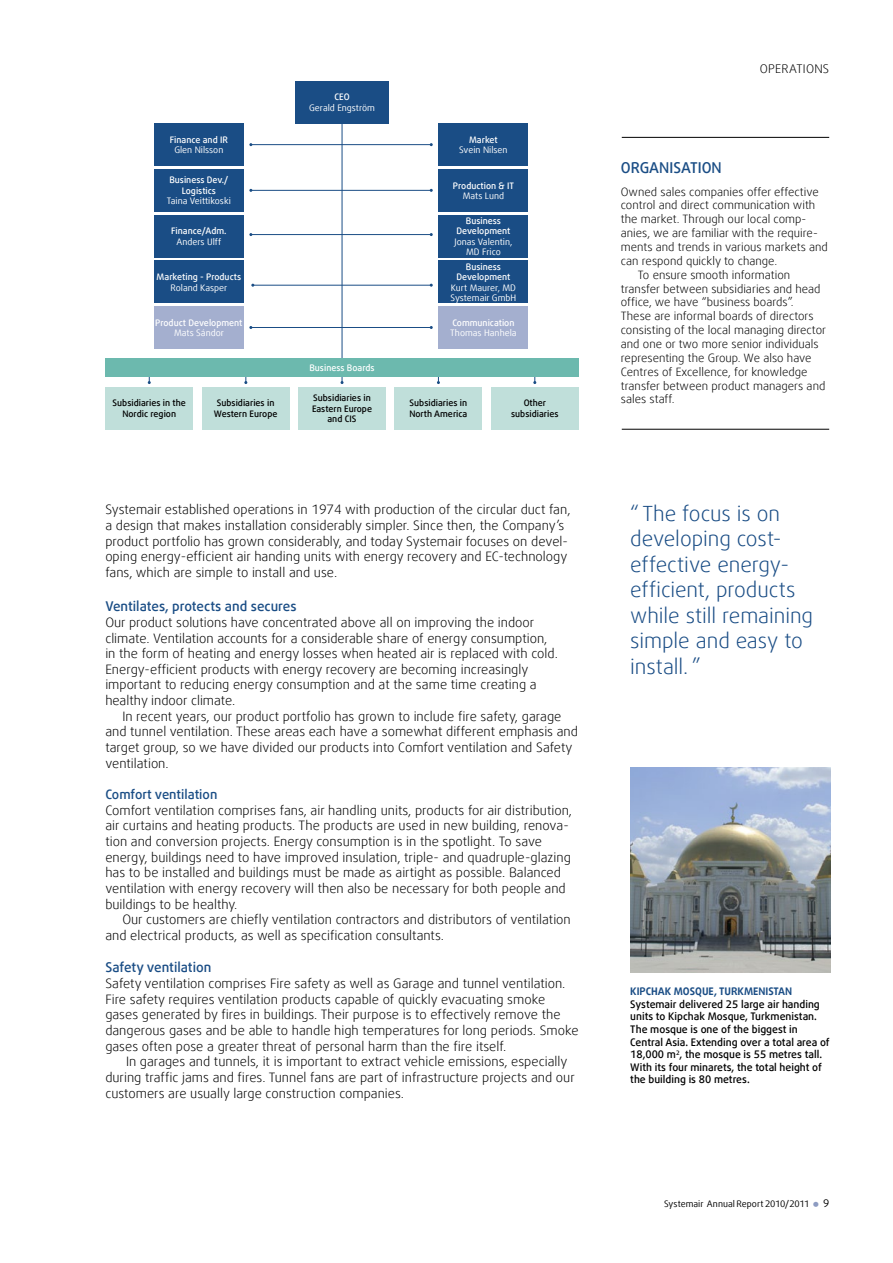
<style>
.page{position:relative;width:893px;height:1263px;background:#fff}
.page>*{position:absolute;margin:0;border:0;box-sizing:border-box;transform-origin:0 0}
.t1{font:300 21px/25.5px "Daxline Offc Pro";letter-spacing:-.005em;color:#1a4d85}
.t2{font:500 15px "Daxline Offc Pro";color:#1a4d85}
.t3{font:500 13.5px "Daxline Offc Pro";color:#1a4d85}
.t4{font:300 13.05px/15.6px "Daxline Offc Pro";color:#000}
.t5{font:500 13.05px "Daxline Offc Pro";color:#1a4d85}
.t6{font:300 12px "Daxline Offc Pro";color:#000}
.t7{font:300 11.55px "Daxline Offc Pro";color:#000}
.t8{font:500 10.5px/12.6px "Daxline Offc Pro";color:#000}
.t9{font:700 10.5px "Daxline Offc Pro";color:#1a4d85}
.t10{font:10.5px "Daxline Offc Pro";color:#000}
.t11{font:500 9px/10.5px "Daxline Offc Pro";color:#fff;text-align:center}
.t12{font:9px/10.5px "Daxline Offc Pro";color:#fff;text-align:center}
.t13{font:500 9px/10.5px "Daxline Offc Pro";color:#000;text-align:center}
.t14{font:9px "Daxline Offc Pro";letter-spacing:-.005em;color:#000}
</style>
<div class="page">
<img style="left:630px;top:767px;width:200px;height:206px">
<hr style="left:342px;top:123px;width:1px;height:260px;background:#1a4d85">
<svg style="left:148px;top:376px;width:3px;height:8px"></svg>
<svg style="left:244px;top:376px;width:3px;height:8px"></svg>
<svg style="left:437px;top:376px;width:3px;height:8px"></svg>
<svg style="left:533px;top:376px;width:3px;height:8px"></svg>
<div style="left:105px;top:387px;width:88px;height:42px;background:#c0dfda"></div>
<div style="left:105px;top:358px;width:474px;height:18px;background:#6cb9ae"></div>
<div style="left:202px;top:387px;width:88px;height:42px;background:#c0dfda"></div>
<div style="left:298px;top:387px;width:88px;height:42px;background:#c0dfda"></div>
<div style="left:394px;top:387px;width:88px;height:42px;background:#c0dfda"></div>
<div style="left:491px;top:387px;width:88px;height:42px;background:#c0dfda"></div>
<div style="left:439px;top:123px;width:89px;height:43px;background:#1a4d85"></div>
<div style="left:154px;top:123px;width:90px;height:43px;background:#1a4d85"></div>
<div style="left:295px;top:81px;width:94px;height:42px;background:#1a4d85"></div>
<div style="left:439px;top:169px;width:89px;height:43px;background:#1a4d85"></div>
<div style="left:154px;top:169px;width:90px;height:43px;background:#1a4d85"></div>
<div style="left:439px;top:215px;width:89px;height:42px;background:#1a4d85"></div>
<div style="left:154px;top:215px;width:90px;height:42px;background:#1a4d85"></div>
<div style="left:439px;top:260px;width:89px;height:43px;background:#1a4d85"></div>
<div style="left:154px;top:260px;width:90px;height:43px;background:#1a4d85"></div>
<div style="left:439px;top:306px;width:89px;height:43px;background:#a4afcf"></div>
<div style="left:154px;top:306px;width:90px;height:43px;background:#a4afcf"></div>
<hr style="left:251px;top:144px;width:180px;height:1px;background:#1a4d85">
<hr style="left:251px;top:190px;width:180px;height:1px;background:#1a4d85">
<hr style="left:251px;top:234px;width:180px;height:1px;background:#1a4d85">
<hr style="left:342px;top:285px;width:89px;height:1px;background:#1a4d85">
<hr style="left:253px;top:285px;width:89px;height:1px;background:#1a4d85">
<hr style="left:251px;top:327px;width:180px;height:1px;background:#1a4d85">
<hr style="left:622px;top:137px;width:207px;height:1px;background:#000">
<hr style="left:622px;top:429px;width:207px;height:1px;background:#000">
<p class="t11" style="left:170px;top:134px;width:60px">Finance and IR</p>
<p class="t12" style="left:174px;top:145px;width:51px">Glen Nilsson</p>
<p class="t11" style="left:169px;top:175px;width:60px">Business Dev./<br>Logistics</p>
<p class="t12" style="left:167px;top:196px;width:65px">Taina Veittikoski</p>
<p class="t11" style="left:171px;top:226px;width:57px">Finance/Adm.</p>
<p class="t12" style="left:177px;top:236px;width:46px">Anders U lff</p>
<p class="t11" style="left:157px;top:272px;width:86px">Marketing - Products</p>
<p class="t12" style="left:171px;top:282px;width:58px">Roland Kasper</p>
<p class="t11" style="left:155px;top:317px;width:89px">Product Development</p>
<p class="t12" style="left:174px;top:328px;width:51px">Mats Sándor</p>
<p class="t11" style="left:334px;top:92px;width:17px">CEO</p>
<p class="t12" style="left:309px;top:102px;width:67px">Gerald Engström</p>
<p class="t11" style="left:309px;top:362px;width:67px">Business Boards</p>
<p class="t11" style="left:469px;top:134px;width:30px">Market</p>
<p class="t12" style="left:459px;top:145px;width:50px">Svein Nilsen</p>
<p class="t11" style="left:453px;top:180px;width:63px">Production &amp; IT</p>
<p class="t12" style="left:463px;top:191px;width:43px">Mats Lund</p>
<p class="t11" style="left:456px;top:215px;width:56px">Business<br>Development</p>
<p class="t12" style="left:454px;top:236px;width:59px">Jonas Valentin,<br>MD Frico</p>
<p class="t11" style="left:456px;top:261px;width:56px">Business<br>Development</p>
<p class="t12" style="left:451px;top:282px;width:67px;text-align:left">Kurt Maurer, MD<br>Systemair GmbH</p>
<p class="t11" style="left:452px;top:317px;width:64px">Communication</p>
<p class="t12" style="left:450px;top:328px;width:68px">Thomas Hanhela</p>
<p class="t13" style="left:113px;top:398px;width:75px">Subsidiaries in the<br>Nordic region</p>
<p class="t13" style="left:214px;top:398px;width:65px">Subsidiaries in<br>Western Europe</p>
<p class="t13" style="left:312px;top:393px;width:62px">Subsidiaries in<br>Eastern Europe and CIS</p>
<p class="t13" style="left:409px;top:398px;width:60px;text-align:left">Subsidiaries in<br>North America</p>
<p class="t13" style="left:511px;top:398px;width:49px">Other subsidiaries</p>
<p class="t4" style="left:105px;top:502px;width:467px">Systemair established operations in 1974 with production of the circular duct fan, a design that makes installation considerably simpler. Since then, the Company’s product portfolio has grown considerably, and today Systemair focuses on devel&shy;oping energy-efficient air handing units with energy recovery and EC-technology fans, which are simple to install and use.</p>
<p class="t3" style="left:105px;top:597px;width:193px">Ventilates, protects and secures</p>
<p class="t4" style="left:105px;top:614px;width:454px">Our product solutions have concentrated above all on improving the indoor climate. Ventilation accounts for a considerable share of energy consumption, in the form of heating and energy losses when heated air is replaced with cold.<br>Energy--efficient products with energy recovery are becoming increasingly important to reducing energy consumption and at the same time creating a healthy indoor climate.</p>
<p class="t4" style="left:105px;top:708px;width:474px;text-indent:17px">In recent years, our product portfolio has grown to include fire safety, garage and tunnel ventilation. These areas each have a somewhat different emphasis and target group, so we have divided our products into Comfort ventilation and Safety ventilation.</p>
<p class="t5" style="left:105px;top:786px;width:114px">Comfort ventilation</p>
<p class="t4" style="left:105px;top:802px;width:468px">Comfort ventilation comprises fans, air handling units, products for air distribution, air curtains and heating products. The products are used in new building, renova&shy;tion and conversion projects. Energy consumption is in the spotlight. To save energy, buildings need to have improved insulation, triple- and quadruple-glazing has to be installed and buildings must be made as airtight as possible. Balanced ventilation with energy recovery will then also be necessary for both people and buildings to be healthy.</p>
<p class="t4" style="left:105px;top:912px;width:467px;text-indent:17px">Our customers are chiefly ventilation contractors and distributors of ventilation and electrical products, as well as specification consultants.</p>
<p class="t3" style="left:105px;top:959px;width:108px">Safety ventilation</p>
<p class="t4" style="left:105px;top:976px;width:475px">Safety ventilation comprises Fire safety as well as Garage and tunnel ventilation.<br>Fire safety requires ventilation products capable of quickly evacuating smoke gases generated by fires in buildings. Their purpose is to effectively remove the dangerous gases and be able to handle high temperatures for long periods. Smoke gases often pose a greater threat of personal harm than the fire itself.</p>
<p class="t4" style="left:105px;top:1054px;width:471px;text-indent:21px">In garages and tunnels, it is important to extract vehicle emissions, especially during traffic jams and fires. Tunnel fans are part of infrastructure projects and our customers are usually large construction companies.</p>
<p class="t6" style="left:760px;top:61px;width:16px">Operations</p>
<p class="t2" style="left:621px;top:158px;width:102px">Organisatio n</p>
<p class="t7" style="left:621px;top:184px;width:200px">Owned sales companies offer effective</p>
<p class="t7" style="left:621px;top:198px;width:196px">control and direct communication with</p>
<p class="t7" style="left:621px;top:211px;width:185px">the market. Through our local comp-</p>
<p class="t7" style="left:621px;top:225px;width:199px">anies, we are familiar with the require-</p>
<p class="t7" style="left:621px;top:239px;width:209px">ments and trends in various markets and</p>
<p class="t7" style="left:621px;top:253px;width:158px">can respond quickly to change.</p>
<p class="t7" style="left:638px;top:267px;width:154px">To ensure smooth information</p>
<p class="t7" style="left:621px;top:281px;width:201px">transfer between subsidiaries and head</p>
<p class="t7" style="left:621px;top:295px;width:174px">office, we have “business boards”.</p>
<p class="t7" style="left:621px;top:308px;width:194px">These are informal boards of directors</p>
<p class="t7" style="left:621px;top:322px;width:207px">consisting of the local managing director</p>
<p class="t7" style="left:621px;top:336px;width:199px">and one or two more senior individuals</p>
<p class="t7" style="left:621px;top:350px;width:192px">representing the Group. We also have</p>
<p class="t7" style="left:621px;top:364px;width:188px">Centres of Excellence, for knowledge</p>
<p class="t7" style="left:621px;top:378px;width:206px">transfer between product managers and</p>
<p class="t7" style="left:621px;top:392px;width:55px">sales staff.</p>
<h1 class="t1" style="left:630px;top:500px;width:184px">“ The focus is on developing cost&shy;effective energy&shy;efficient, products while still remaining simple and easy to install. ”</h1>
<p class="t9" style="left:630px;top:984px;width:115px">KIPCHAK MOSQUE, TURKME</p>
<p class="t9" style="left:758px;top:984px;width:35px">NISTAN</p>
<p class="t8" style="left:630px;top:998px;width:201px">Systemair delivered 25 large air handing units to Kipchak Mosque, Turkmenistan.<br>The mosque is one of the biggest in Central Asia. Extending over a total area of 18,000 m<sup>2</sup>, the mosque is 55 metres tall.<br>With its four minarets, the total height of the building is 80 metres.</p>
<p class="t14" style="left:664px;top:1198px;width:147px">Systemair Annual Report 2010/2011</p>
<p class="t10" style="left:823px;top:1197px;width:8px">9</p>
</div>
